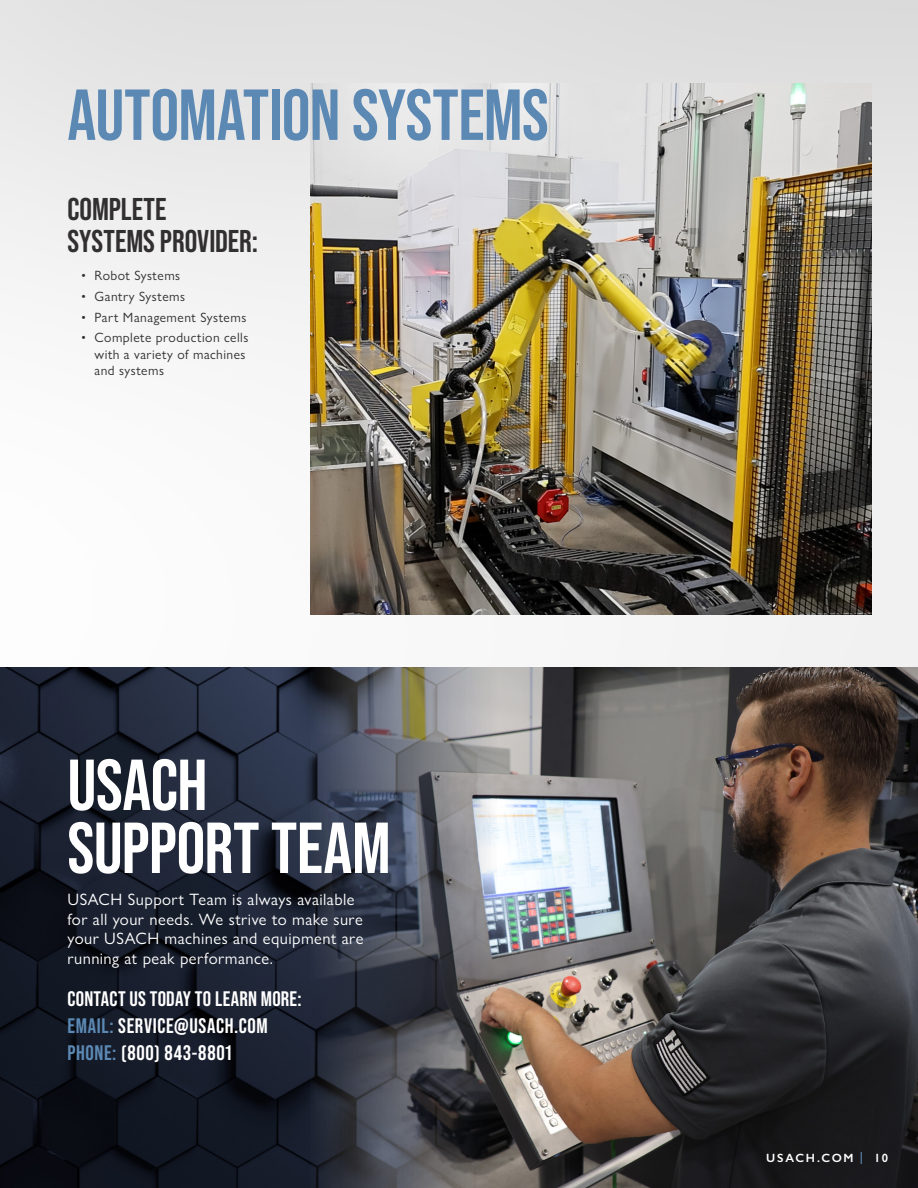
<style>
.page{position:relative;width:918px;height:1188px;background:#fff}
.page>*{position:absolute;margin:0;border:0;box-sizing:border-box;transform-origin:0 0}
.t1{font:700 72px "Bebas Neue Pro";letter-spacing:-.01em;color:#5c89b4}
.t2{font:700 72px "Bebas Neue Pro";letter-spacing:-.005em;color:#fff}
.t3{font:700 31.5px/31.5px "Bebas Neue Pro";color:#312f30}
.t4{font:700 21px/27px "Bebas Neue Pro";letter-spacing:.025em;color:#fff}
.t5{font:16.5px/19.8px "Gill Sans Nova";letter-spacing:.025em;color:#fff}
.t6{font:13.5px/16.2px "Gill Sans Nova";letter-spacing:.035em;color:#312f30}
.t7{font:600 12px "Gill Sans";letter-spacing:.14em;color:#fff}
.s1{color:#5c89b4}
</style>
<div class="page">
<img style="left:0;top:0;width:918px;height:668px">
<img style="left:311px;top:84px;width:561px;height:531px">
<img style="left:0;top:668px;width:311px;height:520px">
<img style="left:311px;top:668px;width:607px;height:520px">
<p class="t1" style="left:68px;top:74px;width:483px">AUTOMATION SYSTEMS</p>
<p class="t3" style="left:68px;top:193px;width:192px">COMPLETE<br>SYSTEMS PROVIDER:</p>
<p class="t6" style="left:81px;top:267px;width:101px">• Robot Systems</p>
<p class="t6" style="left:81px;top:288px;width:106px">• Gantry Systems</p>
<p class="t6" style="left:81px;top:309px;width:167px">• Part Management Systems</p>
<p class="t6" style="left:94px;top:329px;width:155px;text-indent:-14px">• Complete production cells with a variety of machines and systems</p>
<p class="t2" style="left:68px;top:744px;width:142px">USACH</p>
<p class="t2" style="left:68px;top:807px;width:325px">SUPPORT TEAM</p>
<p class="t5" style="left:68px;top:889px;width:298px">USACH Support Team is always available for all your needs. We strive to make sure your USACH machines and equipment are running at peak performance.</p>
<p class="t4" style="left:68px;top:985px;width:236px">CONTACT US TODAY TO LEARN MORE:</p>
<p class="t4" style="left:68px;top:1012px;width:202px"><span class="s1">EMAIL:</span> SERVICE@USACH.COM<br><span class="s1">PHONE:</span> (800) 843-8801</p>
<p class="t7" style="left:766px;top:1151px;width:123px">USACH.COM <span class="s1">|</span> 10</p>
</div>
